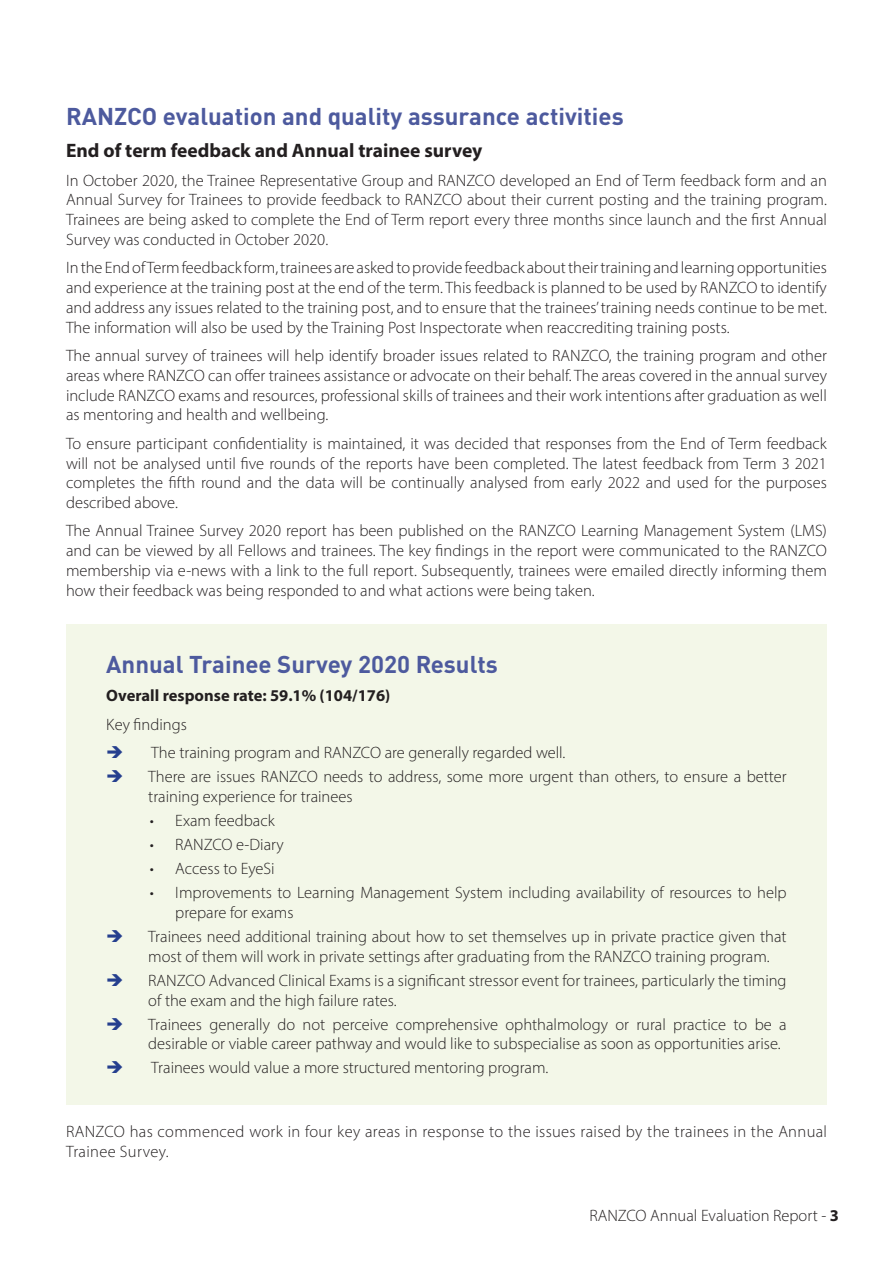
<style>
.page{position:relative;width:893px;height:1263px;background:#fff}
.page>*{position:absolute;margin:0;border:0;box-sizing:border-box;transform-origin:0 0}
.Heading_1{font:700 24px "DINOT";color:#4d5a9e}
.t1{font:700 19.5px "Myriad Pro";color:#231f20}
.t2{font:300 16.5px/19.8px "Myriad Pro";color:#231f20;text-align:justify}
.t3{font:300 16.5px/19.8px "Myriad Pro";letter-spacing:.02em;color:#231f20}
.t4{font:700 16.5px "Myriad Pro";color:#231f20}
.s1{font-weight:700}
</style>
<div class="page">
<div style="left:66px;top:624px;width:761px;height:480px;background:#f3f7e8"></div>
<p class="Heading_1" style="left:66px;top:101px;width:559px">RANZCO evaluation and quality assurance activities</p>
<p class="t1" style="left:66px;top:138px;width:418px">End of term feedback and Annual trainee survey</p>
<p class="t2" style="left:66px;top:170px;width:762px">In October 2020, the Trainee Representative Group and RANZCO developed an End of Term feedback form and an Annual Survey for Trainees to provide feedback to RANZCO about their current posting and the training program.<br>Trainees are being asked to complete the End of Term report every three months since launch and the first Annual Survey was conducted in October 2020.</p>
<p class="t2" style="left:66px;top:258px;width:762px">In the End of Term feedback form, trainees are asked to provide feedback about their training and learning opportunities and experience at the training post at the end of the term. This feedback is planned to be used by RANZCO to identify and address any issues related to the training post, and to ensure that the trainees’ training needs continue to be met.<br>The information will also be used by the Training Post Inspectorate when reaccrediting training posts.</p>
<p class="t2" style="left:66px;top:345px;width:762px">The annual survey of trainees will help identify broader issues related to RANZCO, the training program and other areas where RANZCO can offer trainees assistance or advocate on their behalf. The areas covered in the annual survey include RANZCO exams and resources, professional skills of trainees and their work intentions after graduation as well as mentoring and health and wellbeing.</p>
<p class="t2" style="left:66px;top:433px;width:762px">To ensure participant confidentiality is maintained, it was decided that responses from the End of Term feedback will not be analysed until five rounds of the reports have been completed. The latest feedback from Term 3 2021 completes the fifth round and the data will be continually analysed from early 2022 and used for the purposes described above.</p>
<p class="t2" style="left:66px;top:521px;width:762px">The Annual Trainee Survey 2020 report has been published on the RANZCO Learning Management System (LMS) and can be viewed by all Fellows and trainees. The key findings in the report were communicated to the RANZCO membership via e-news with a link to the full report. Subsequently, trainees were emailed directly informing them how their feedback was being responded to and what actions were being taken.</p>
<p class="Heading_1" style="left:106px;top:649px;width:393px">Annual Trainee Survey 2020 Results</p>
<p class="t4" style="left:106px;top:685px;width:286px">Overall response rate: 59.1% (104/176)</p>
<p class="t2" style="left:106px;top:714px;width:82px">Key findings</p>
<p class="t2" style="left:151px;top:742px;width:416px">The training program and RANZCO are generally regarded well.</p>
<p class="t2" style="left:148px;top:766px;width:640px">There are issues RANZCO needs to address, some more urgent than others, to ensure a better training experience for trainees</p>
<p class="t2" style="left:150px;top:810px;width:126px">• Exam feedback</p>
<p class="t2" style="left:150px;top:834px;width:135px">• RANZCO e-Diary</p>
<p class="t2" style="left:150px;top:858px;width:126px">• Access to EyeSi</p>
<p class="t2" style="left:175px;top:882px;width:613px;text-indent:-26px">• Improvements to Learning Management System including availability of resources to help prepare for exams</p>
<p class="t2" style="left:148px;top:926px;width:640px">Trainees need additional training about how to set themselves up in private practice given that most of them will work in private settings after graduating from the RANZCO training program.</p>
<p class="t2" style="left:148px;top:970px;width:640px">RANZCO Advanced Clinical Exams is a significant stressor event for trainees, particularly the timing of the exam and the high failure rates.</p>
<p class="t2" style="left:148px;top:1014px;width:640px">Trainees generally do not perceive comprehensive ophthalmology or rural practice to be a desirable or viable career pathway and would like to subspecialise as soon as opportunities arise.</p>
<p class="t2" style="left:151px;top:1058px;width:399px">Trainees would value a more structured mentoring program.</p>
<p class="t3" style="left:66px;top:1121px;width:762px">RANZCO has commenced work in four key areas in response to the issues raised by the trainees in the Annual<br>Trainee Survey.</p>
<p class="t2" style="left:589px;top:1206px;width:251px">RANZCO Annual Evaluation Report - <span class="s1">3</span></p>
</div>
